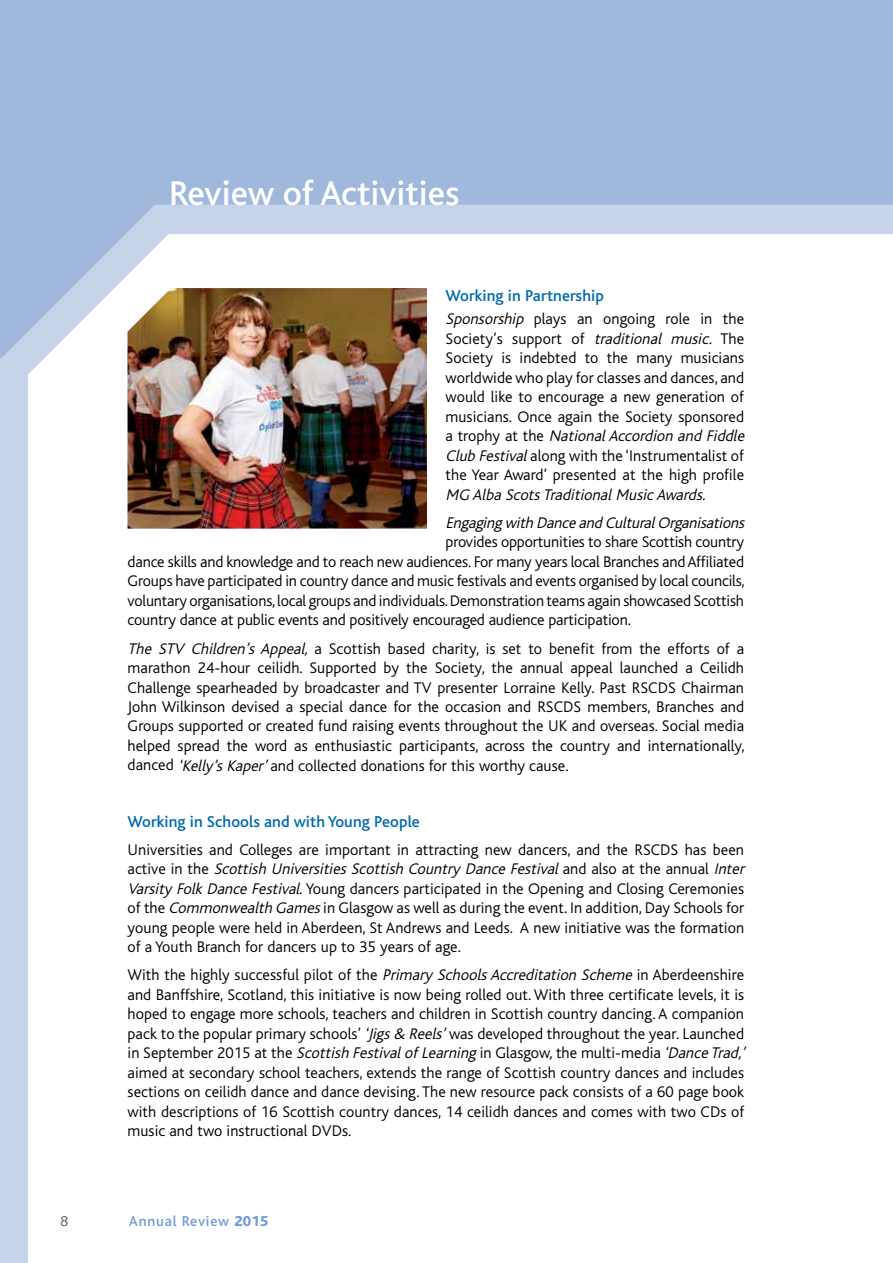
<style>
.page{position:relative;width:893px;height:1263px;background:#fff}
.page>*{position:absolute;margin:0;border:0;box-sizing:border-box;transform-origin:0 0}
.t1{font:500 36px "Bliss";color:#fff}
.t2{font:500 16.5px "Bliss";letter-spacing:.005em;color:#0069ae}
.t3{font:300 16.2px/19.5px "Bliss";letter-spacing:.005em;color:#000}
.t4{font:italic 300 16.2px/28px "Bliss";color:#000}
.t5{font:500 15px "Bliss";letter-spacing:.05em;color:#709dd7}
.t6{font:300 15px "Bliss";color:#58595b}
.s1{font-style:italic}
.s2{font-weight:800}
</style>
<div class="page">
<div style="left:0;top:0;width:893px;height:407px;background:#9fb8db"></div>
<div style="left:126px;top:205px;width:767px;height:29px;background:#c7d3e9"></div>
<svg style="left:0;top:234px;width:893px;height:295px;fill:#fff"></svg>
<div style="left:0;top:359px;width:28px;height:904px;background:#c7d3e9"></div>
<img style="left:128px;top:288px;width:299px;height:241px">
<h1 class="t1" style="left:169px;top:174px;width:292px">Review of Activities</h1>
<p class="t2" style="left:446px;top:287px;width:160px">Working in Partnership</p>
<p class="t3" style="left:446px;top:310px;width:304px"><span class="s1">Sponsorship</span> plays an ongoing role in the Society’s support of <span class="s1">traditional music.</span> The Society is indebted to the many musicians worldwide who play for classes and dances, and would like to encourage a new generation of musicians. Once again the Society sponsored a t r o p h y a t t h e <span class="s1">NationalAccordion and Fiddle Club Festival</span>along with the ‘Instrumentalist of the Year Award’ presented at the high profile</p>
<p class="t4" style="left:446px;top:481px;width:304px">MG Alba ScotsTraditionalMusic Awards.<br>Engaging with Dance and CulturalOrganisations</p>
<p class="t3" style="left:128px;top:533px;width:619px;text-align:justify;text-indent:318px">provides opportunities to share Scottish country dance skills and knowledge and to reach new audiences. For many years local Branches and Affiliated Groups have participated in country dance and music festivals and events organised by local councils, voluntary organisations, local groups and individuals. Demonstration teams again showcased Scottish country dance at public events and positively encouraged audience participation.</p>
<p class="t3" style="left:128px;top:639px;width:619px;text-align:justify"><span class="s1">The STV Children’s Appeal,</span> a Scottish based charity, is set to benefit from the efforts of a marathon 24-hour ceilidh. Supported by the Society, the annual appeal launched a Ceilidh Challenge spearheaded by broadcaster and TV presenter Lorraine Kelly. Past RSCDS Chairman John Wilkinson devised a special dance for the occasion and RSCDS members, Branches and Groups supported or created fund raising events throughout the UK and overseas. Social media helped spread the word as enthusiastic participants, across the country and internationally, danced <span class="s1">‘Kelly’sKaper’</span>and collected donations for this worthy cause.</p>
<p class="t2" style="left:128px;top:812px;width:294px">Working in Schools and with Young People</p>
<p class="t3" style="left:128px;top:840px;width:622px">Universities and Colleges are important in attracting new dancers, and the RSCDS has been a c t i v e i n t h e <span class="s1">Scottish Universities Scottish Country Dance Festival</span> a n d a l s o a t t h e a n n u a l <span class="s1">Inter Varsity Folk Dance Festival.</span>Young dancers participated in the Opening and Closing Ceremonies of the <span class="s1">Commonwealth Games</span>in Glasgow as well as during the event. In addition, Day Schools for young people were held in Aberdeen, St Andrews and Leeds. A new initiative was the formation of a Youth Branch for dancers up to 35 years of age.</p>
<p class="t3" style="left:128px;top:965px;width:622px">With the highly successful pilot of the <span class="s1">Primary SchoolsAccreditation Scheme</span> in Aberdeenshire and Banffshire, Scotland, this initiative is now being rolled out. With three certificate levels, it is hoped to engage more schools, teachers and children in Scottish country dancing. A companion pack to the popular primary schools’ <span class="s1">‘Jigs&amp; Reels’</span>was developed throughout the year. Launched in September 2015 at the <span class="s1">Scottish FestivalofLearning</span> in Glasgow, the multi-media <span class="s1">‘Dance Trad,’ </span>aimed at secondary school teachers, extends the range of Scottish country dances and includes sections on ceilidh dance and dance devising. The new resource pack consists of a 60 page book with descriptions of 16 Scottish country dances, 14 ceilidh dances and comes with two CDs of music and two instructional DVDs.</p>
<p class="t6" style="left:61px;top:1213px;width:9px">8</p>
<p class="t5" style="left:129px;top:1213px;width:141px">Annual Review <span class="s2">2015</span></p>
</div>
